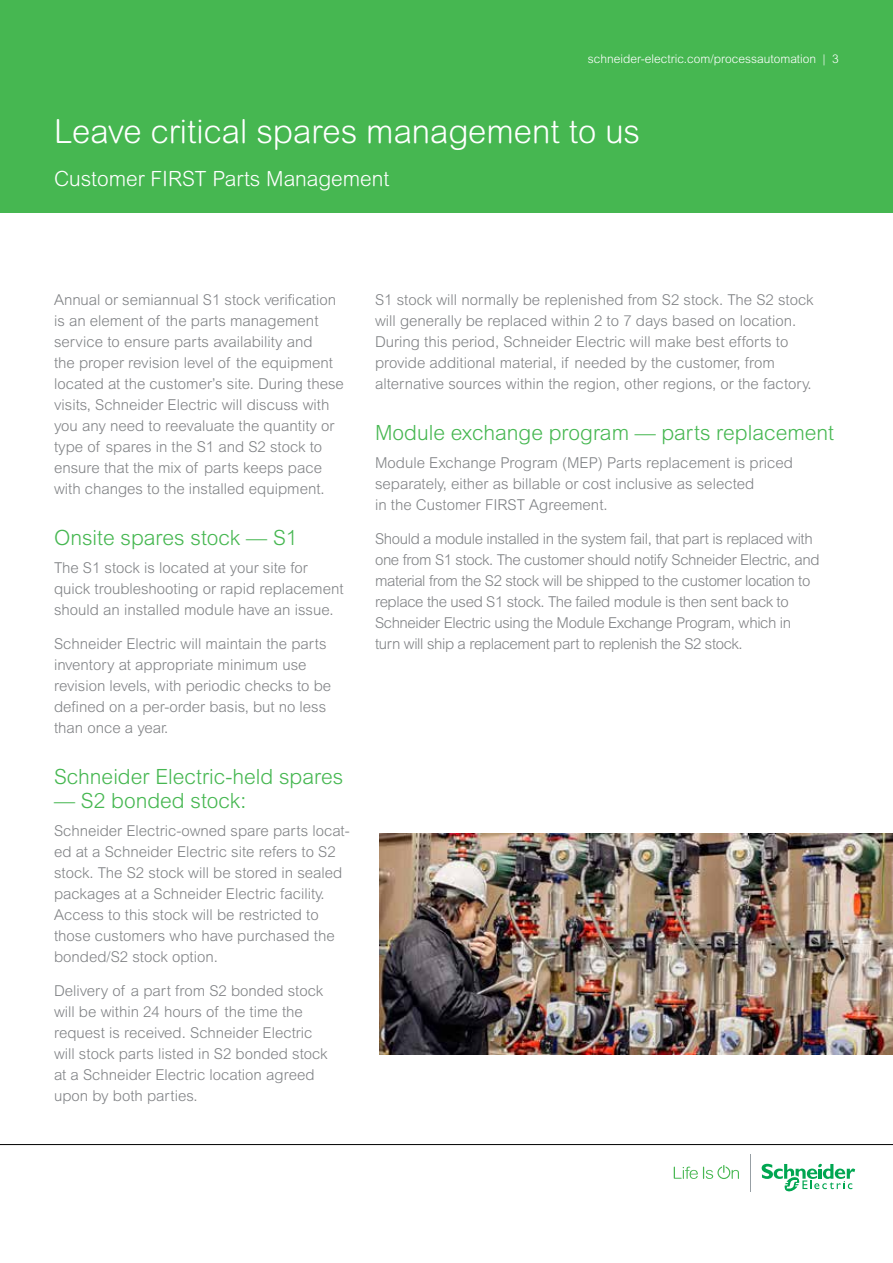
<style>
.page{position:relative;width:893px;height:1263px;background:#fff}
.page>*{position:absolute;margin:0;border:0;box-sizing:border-box;transform-origin:0 0}
.t1{font:300 33px "Arial Rounded MT Pro";color:#fff}
.t2{font:300 21px "Arial MT Std";color:#46b751}
.t3{font:300 21px "Arial Rounded MT Pro";color:#fff}
.t4{font:300 15px/21px "Arial MT Std";color:#808285}
.t5{font:300 15px/21px "Arial MT Std";letter-spacing:-.025em;color:#808285}
.t6{font:300 12px "Arial MT Std";color:#fff}
</style>
<div class="page">
<img style="left:380px;top:834px;width:513px;height:220px">
<div style="left:0;top:0;width:893px;height:213px;background:#46b751"></div>
<hr style="left:0;top:1144px;width:893px;height:1px;background:#000">
<svg style="left:674px;top:1165px;width:65px;height:14px"></svg>
<svg style="left:762px;top:1163px;width:93px;height:29px"></svg>
<hr style="left:750px;top:1154px;width:1px;height:38px;background:#979fa4">
<p class="t6" style="left:588px;top:52px;width:253px">schneider-electric.com/processautomation | 3</p>
<h1 class="t1" style="left:54px;top:112px;width:588px">Leave critical spares management to us</h1>
<h2 class="t3" style="left:54px;top:167px;width:337px">Customer FIRST Parts Management</h2>
<p class="t4" style="left:54px;top:289px;width:291px">Annual or semiannual S1 stock verification is an element of the parts management service to ensure parts availability and<br>the proper revision level of the equipment located at the customer’s site. During these visits, Schneider Electric will discuss with you any need to reevaluate the quantity or type of spares in the S1 and S2 stock to ensure that the mix of parts keeps pace with changes to the installed equipment.</p>
<h2 class="t2" style="left:54px;top:526px;width:245px">Onsite spares stock — S1</h2>
<p class="t4" style="left:54px;top:557px;width:291px">The S1 stock is located at your site for quick troubleshooting or rapid replacement should an installed module have an issue.</p>
<p class="t4" style="left:54px;top:633px;width:279px">Schneider Electric will maintain the parts inventory at appropriate minimum use revision levels, with periodic checks to be defined on a per-order basis, but no less than once a year.</p>
<h2 class="t2" style="left:54px;top:765px;width:291px">Schneider Electric-held spares</h2>
<h2 class="t2" style="left:54px;top:789px;width:194px">— S2 bonded stock:</h2>
<p class="t4" style="left:54px;top:820px;width:297px">Schneider Electric-owned spare parts locat&shy;ed at a Schneider Electric site refers to S2 stock. The S2 stock will be stored in sealed packages at a Schneider Electric facility.<br>Access to this stock will be restricted to those customers who have purchased the bonded/S2 stock option.</p>
<p class="t4" style="left:54px;top:981px;width:275px">Delivery of a part from S2 bonded stock will be within 24 hours of the time the request is received. Schneider Electric will stock parts listed in S2 bonded stock at a Schneider Electric location agreed upon by both parties.</p>
<p class="t4" style="left:375px;top:289px;width:440px">S1 stock will normally be replenished from S2 stock. The S2 stock will generally be replaced within 2 to 7 days based on location.<br>During this period, Schneider Electric will make best efforts to provide additional material, if needed by the customer, from alternative sources within the region, other regions, or the factory.</p>
<h2 class="t2" style="left:375px;top:421px;width:460px">Module exchange program — parts replacement</h2>
<p class="t4" style="left:375px;top:452px;width:419px">Module Exchange Program (MEP) Parts replacement is priced separately, either as billable or cost inclusive as selected<br>in the Customer FIRST Agreement.</p>
<p class="t5" style="left:375px;top:528px;width:446px">Should a module installed in the system fail, that part is replaced with one from S1 stock. The customer should notify Schneider Electric, and material from the S2 stock will be shipped to the customer location to replace the used S1 stock. The failed module is then sent back to Schneider Electric using the Module Exchange Program, which in turn will ship a replacement part to replenish the S2 stock.</p>
</div>
